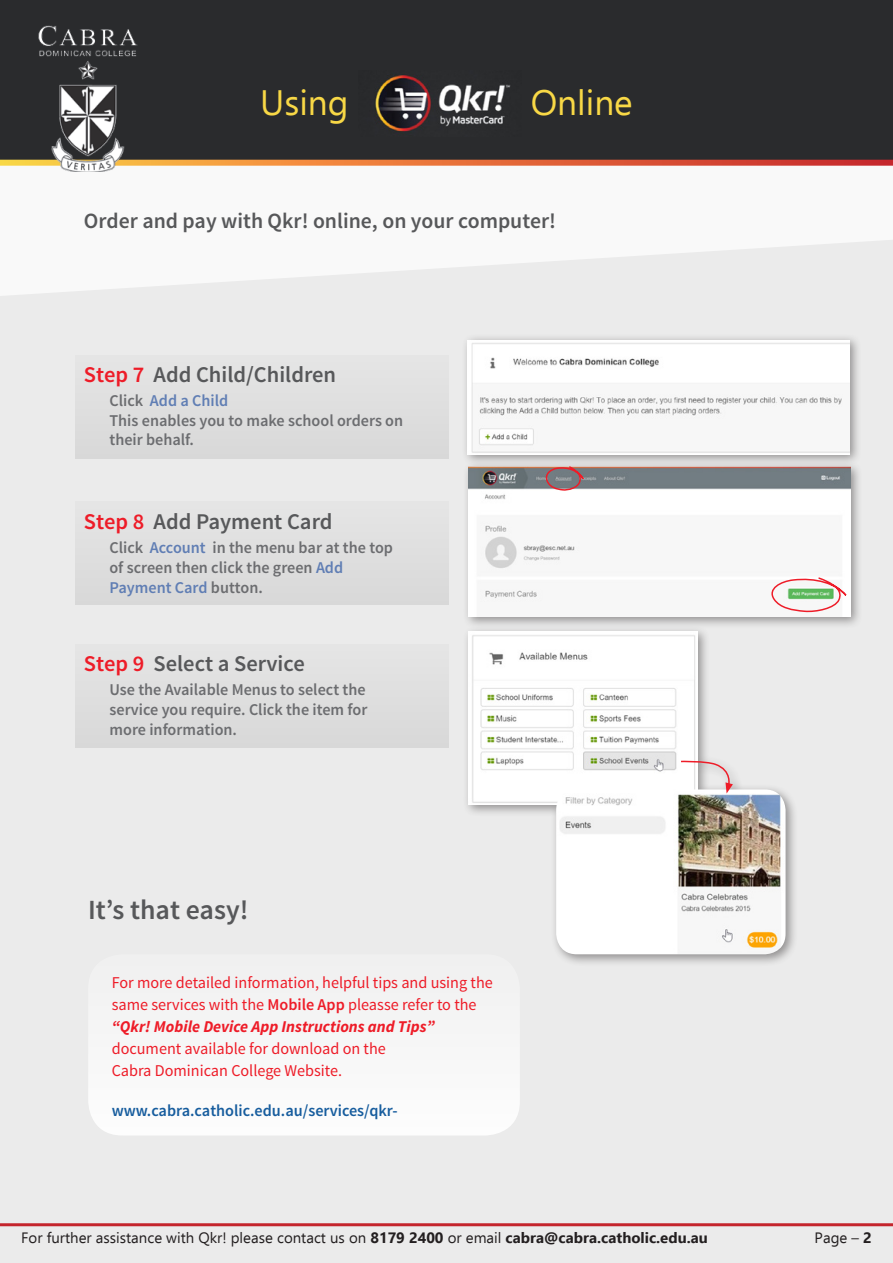
<style>
.page{position:relative;width:893px;height:1263px;background:#fff}
.page>*{position:absolute;margin:0;border:0;box-sizing:border-box;transform-origin:0 0}
.t1{font:35.25px "Ebrima";color:#f8d846}
.Hidden_Text_for_TOC{font:600 27.75px "Source Sans Pro";color:#57585a}
.Header_Gray{font:600 22.5px "Source Sans Pro";color:#57585a}
.Hidden_Text_for_TOC-2{font:600 21.75px "Source Sans Pro";color:#57585a}
.Body_Instructions{font:600 16.5px/19.8px "Source Sans Pro";color:#6c6d70}
.Body_Instructions-2{font:16.5px/22px "Source Sans Pro";color:#ee1c28}
.Body_Instructions-3{font:600 16.5px "Source Sans Pro";color:#175d9e}
.t2{font:15px "Ebrima";color:#231f20}
.s1{color:#ee1c28}
.s2{color:#607eb4}
.s3{font-weight:600}
.s4{font-weight:700;font-style:italic}
.s5{font-weight:700}
</style>
<div class="page">
<div style="left:0;top:160px;width:893px;height:1103px;background:#f9f9f9"></div>
<div style="left:0;top:240px;width:893px;height:1023px;background:#ebebeb"></div>
<div style="left:0;top:0;width:893px;height:164px;background:#2a2b2d"></div>
<svg style="left:0;top:160px;width:893px;height:6px;background:#e47442"></svg>
<img style="left:375px;top:75px;width:136px;height:57px">
<img style="left:35px;top:25px;width:106px;height:147px">
<hr style="left:0;top:1223px;width:893px;height:3px;background:#c4252c">
<div style="left:75px;top:355px;width:374px;height:103px;background:#dfdfdf"></div>
<div style="left:75px;top:502px;width:374px;height:103px;background:#dfdfdf"></div>
<div style="left:75px;top:644px;width:374px;height:103px;background:#dfdfdf"></div>
<div style="left:462px;top:460px;width:400px;height:169px;background:#231f20;opacity:.45"></div>
<img style="left:468px;top:466px;width:382px;height:151px">
<svg style="left:767px;top:576px;width:81px;height:38px"></svg>
<svg style="left:544px;top:466px;width:41px;height:26px"></svg>
<div style="left:462px;top:334px;width:400px;height:132px;background:#231f20;opacity:.45"></div>
<img style="left:468px;top:340px;width:382px;height:114px">
<div style="left:462px;top:626px;width:336px;height:340px;background:#231f20;opacity:.45"></div>
<img style="left:468px;top:632px;width:230px;height:173px">
<img style="left:556px;top:789px;width:230px;height:165px">
<svg style="left:679px;top:760px;width:55px;height:33px"></svg>
<div style="left:88px;top:954px;width:432px;height:181px;background:#f6f6f6;border-radius:34px"></div>
<h1 class="t1" style="left:260px;top:78px;width:90px">Using</h1>
<h1 class="t1" style="left:531px;top:78px;width:103px">Online</h1>
<p class="Hidden_Text_for_TOC-2" style="left:84px;top:207px;width:473px">Order and pay with Qkr! online, on your computer!</p>
<p class="Header_Gray" style="left:84px;top:360px;width:254px"><span class="s1">Step 7</span> Add Child/Children</p>
<p class="Body_Instructions" style="left:109px;top:391px;width:295px">Click <span class="s2">Add a Child<br></span>This enables you to make school orders on their behalf.</p>
<p class="Header_Gray" style="left:84px;top:507px;width:250px"><span class="s1">Step 8</span> Add Payment Card</p>
<p class="Body_Instructions" style="left:109px;top:538px;width:285px">Click <span class="s2">Account</span> in the menu bar at the top of screen then click the green <span class="s2">Add<br>Payment Card</span> button.</p>
<p class="Header_Gray" style="left:84px;top:649px;width:222px"><span class="s1">Step 9</span> Select a Service</p>
<p class="Body_Instructions" style="left:109px;top:680px;width:259px;text-align:justify">Use the Available Menus to select the service you require. Click the item for more information.</p>
<p class="Hidden_Text_for_TOC" style="left:88px;top:893px;width:162px">It’s that easy!</p>
<p class="Body_Instructions-2" style="left:112px;top:972px;width:383px">For more detailed information, helpful tips and using the same services with the <span class="s3">Mobile App</span> pleasse refer to the <span class="s4">“Qkr! Mobile Device App Instructions and Tips” </span>document available for download on the<br>Cabra Dominican College Website.</p>
<p class="Body_Instructions-3" style="left:112px;top:1100px;width:288px">www.cabra.catholic.edu.au/services/qkr-</p>
<p class="t2" style="left:21px;top:1227px;width:688px">For further assistance with Qkr! please contact us on <span class="s5">8179 2400</span> or email <span class="s5">cabra@cabra.catholic.edu.au</span></p>
<p class="t2" style="left:815px;top:1227px;width:59px">Page – <span class="s5">2</span></p>
</div>
